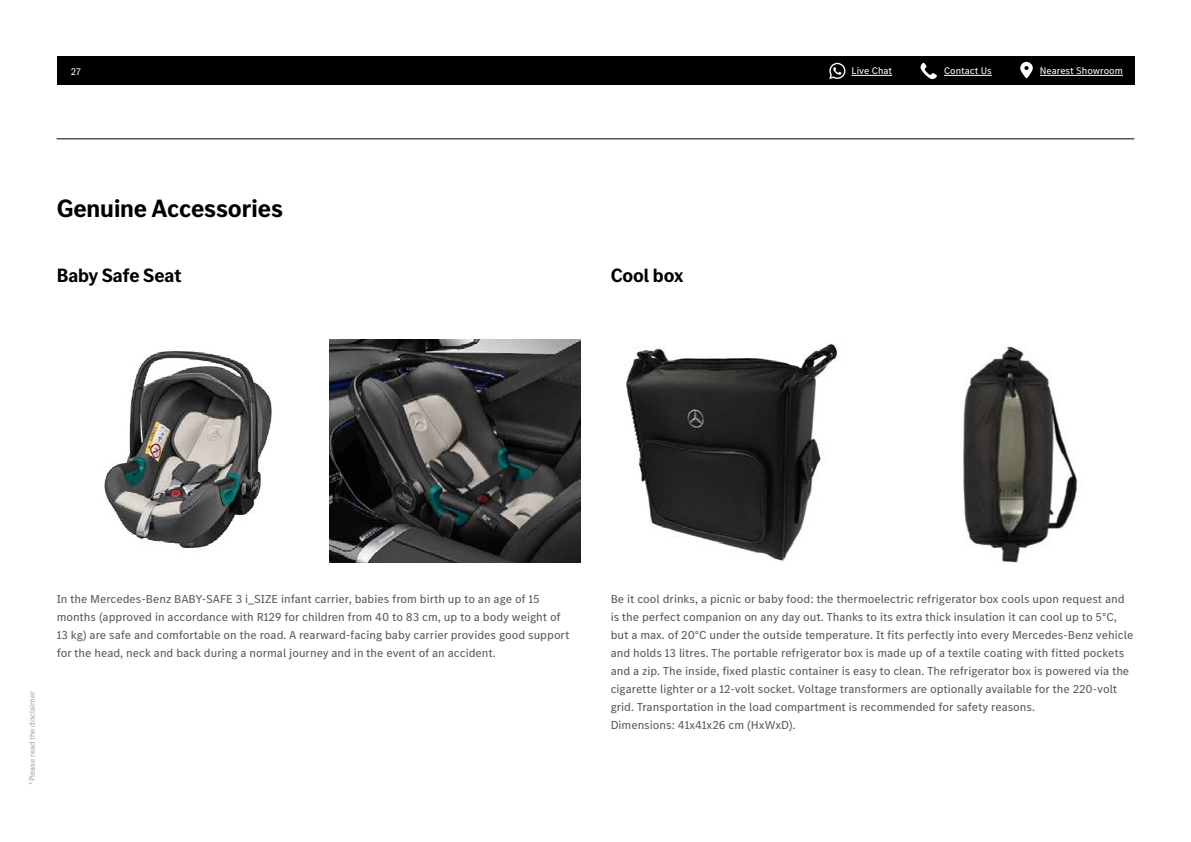
<style>
.page{position:relative;width:1191px;height:842px;background:#fff}
.page>*{position:absolute;margin:0;border:0;box-sizing:border-box;transform-origin:0 0}
.t1{font:700 26px "MB Corpo S Title";letter-spacing:-.005em;color:#000}
.t2{font:700 20px "MB Corpo S Title";letter-spacing:-.005em;color:#000}
.t3{font:12px/18px "MB Corpo S Text";color:#58595b}
.t4{font:10px "MB Corpo S Text";color:#fff}
.t5{font:300 8px "MB Corpo S Text";color:#808285}
</style>
<div class="page">
<div style="left:57px;top:57px;width:1077px;height:28px;background:#000"></div>
<svg style="left:1020px;top:62px;width:12px;height:16px"></svg>
<hr style="left:1040px;top:75px;width:83px;height:1px;background:#fff">
<hr style="left:944px;top:75px;width:47px;height:1px;background:#fff">
<svg style="left:920px;top:63px;width:17px;height:16px"></svg>
<svg style="left:829px;top:63px;width:16px;height:16px"></svg>
<hr style="left:851px;top:75px;width:41px;height:1px;background:#fff">
<hr style="left:57px;top:139px;width:1077px;height:1px;background:#000">
<img style="left:103px;top:351px;width:169px;height:198px">
<img style="left:329px;top:339px;width:251px;height:224px">
<img style="left:625px;top:340px;width:214px;height:221px">
<img style="left:963px;top:346px;width:114px;height:217px">
<p class="t4" style="left:71px;top:65px;width:12px">27</p>
<h1 class="t1" style="left:57px;top:191px;width:228px">Genuine Accessories</h1>
<h2 class="t2" style="left:57px;top:262px;width:126px">Baby Safe Seat</h2>
<h2 class="t2" style="left:610px;top:262px;width:74px">Cool box</h2>
<p class="t4" style="left:851px;top:64px;width:42px">Live Chat</p>
<p class="t4" style="left:944px;top:64px;width:49px">Contact Us</p>
<p class="t4" style="left:1040px;top:64px;width:84px">Nearest Showroom</p>
<p class="t5" style="left:27px;top:785px;width:95px;rotate:-90deg">*Please read the disclaimer</p>
<p class="t3" style="left:57px;top:590px;width:514px">In the Mercedes-Benz BABY-SAFE 3 i_SIZE infant carrier, babies from birth up to an age of 15 months (approved in accordance with R129 for children from 40 to 83 cm, up to a body weight of 13 kg) are safe and comfortable on the road. A rearward-facing baby carrier provides good support for the head, neck and back during a normal journey and in the event of an accident.</p>
<p class="t3" style="left:610px;top:590px;width:524px">Be it cool drinks, a picnic or baby food: the thermoelectric refrigerator box cools upon request and is the perfect companion on any day out. Thanks to its extra thick insulation it can cool up to 5°C, but a max. of 20°C under the outside temperature. It fits perfectly into every Mercedes-Benz vehicle and holds 13 litres. The portable refrigerator box is made up of a textile coating with fitted pockets and a zip. The inside, fixed plastic container is easy to clean. The refrigerator box is powered via the cigarette lighter or a 12-volt socket. Voltage transformers are optionally available for the 220-volt grid. Transportation in the load compartment is recommended for safety reasons.<br>Dimensions: 41x41x26 cm (HxWxD).</p>
</div>
